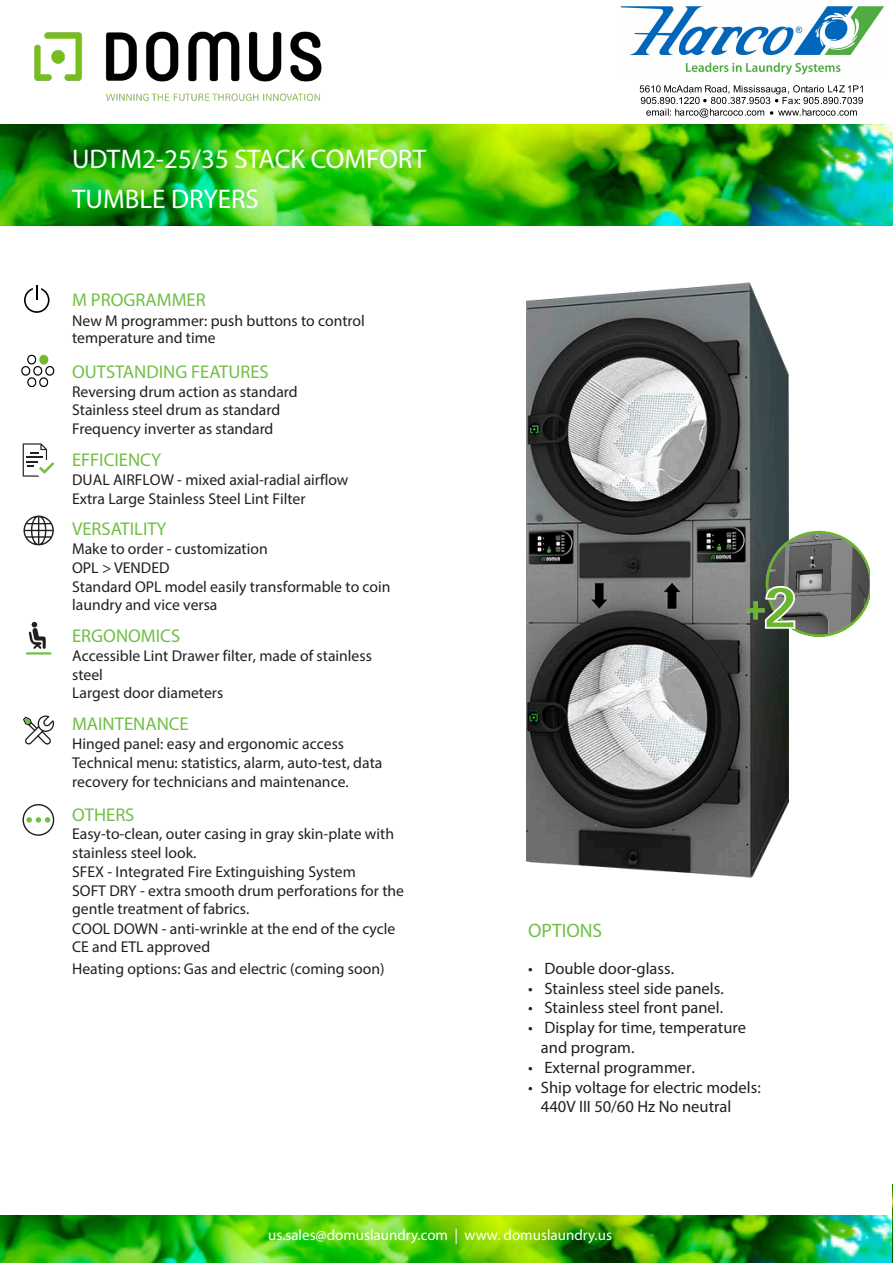
<style>
.page{position:relative;width:893px;height:1263px;background:#fff}
.page>*{position:absolute;margin:0;border:0;box-sizing:border-box;transform-origin:0 0}
.t1{font:27px/40.5px "Myriad Pro";color:#fff}
.t2{font:19.5px "Myriad Pro";color:#71bf44}
.t3{font:18.6px "Myriad Pro";color:#71bf44}
.t4{font:18.6px "Myriad Pro";color:#70be46}
.t5{font:18.45px "Myriad Pro";color:#71bf44}
.t6{font:16.5px/19.8px "Myriad Pro";color:#231f20}
.t7{font:15.6px/18.8px "Myriad Pro";color:#231f20}
.t8{font:15px "Myriad Pro";color:#fff}
</style>
<div class="page">
<img style="left:0;top:124px;width:893px;height:101px">
<img style="left:34px;top:31px;width:288px;height:70px">
<img style="left:0;top:1216px;width:892px;height:47px">
<img style="left:892px;top:1184px;width:1px;height:79px">
<svg style="left:21px;top:354px;width:34px;height:34px"></svg>
<svg style="left:29px;top:622px;width:17px;height:27px"></svg>
<hr style="left:27px;top:652px;width:24px;height:2px;background:#71bf44">
<svg style="left:23px;top:443px;width:31px;height:34px"></svg>
<svg style="left:23px;top:715px;width:31px;height:29px"></svg>
<svg style="left:23px;top:516px;width:31px;height:29px"></svg>
<svg style="left:23px;top:804px;width:31px;height:32px"></svg>
<svg style="left:24px;top:285px;width:26px;height:28px"></svg>
<img style="left:526px;top:282px;width:263px;height:595px">
<img style="left:720px;top:517px;width:149px;height:130px">
<img style="left:620px;top:6px;width:264px;height:112px">
<p class="t1" style="left:72px;top:138px;width:355px">UDTM2-25/35 STACK COMFORT<br>TUMBLE DRYERS</p>
<p class="t5" style="left:72px;top:288px;width:135px">M PROGRAMMER</p>
<p class="t7" style="left:72px;top:312px;width:294px;line-height:17.5px">New M programmer: push buttons to control temperature and time</p>
<p class="t3" style="left:72px;top:360px;width:198px">OUTSTANDING FEATURES</p>
<p class="t7" style="left:72px;top:382px;width:227px">Reversing drum action as standard<br>Stainless steel drum as standard<br>Frequency inverter as standard</p>
<p class="t3" style="left:72px;top:448px;width:90px">EFFICIENCY</p>
<p class="t7" style="left:72px;top:470px;width:278px">DUAL AIRFLOW - mixed axial-radial airflow<br>Extra Large Stainless Steel Lint Filter</p>
<p class="t3" style="left:72px;top:517px;width:96px">VERSATILITY</p>
<p class="t7" style="left:72px;top:539px;width:320px">Make to order - customization<br>OPL &gt; VENDED<br>Standard OPL model easily transformable to coin laundry and vice versa</p>
<p class="t4" style="left:72px;top:624px;width:110px">ERGONOMICS</p>
<p class="t7" style="left:72px;top:646px;width:301px">Accessible Lint Drawer filter, made of stainless steel<br>Largest door diameters</p>
<p class="t4" style="left:72px;top:712px;width:118px">MAINTENANCE</p>
<p class="t7" style="left:72px;top:734px;width:312px">Hinged panel: easy and ergonomic access<br>Technical menu: statistics, alarm, auto-test, data recovery for technicians and maintenance.</p>
<p class="t3" style="left:72px;top:803px;width:64px">OTHERS</p>
<p class="t7" style="left:72px;top:824px;width:333px">Easy-to-clean, outer casing in gray skin-plate with stainless steel look.<br>SFEX - Integrated Fire Extinguishing System<br>SOFT DRY - extra smooth drum perforations for the gentle treatment of fabrics.<br>COOL DOWN - anti-wrinkle at the end of the cycle CE and ETL approved</p>
<p class="t7" style="left:72px;top:959px;width:314px">Heating options: Gas and electric (coming soon)</p>
<p class="t2" style="left:528px;top:918px;width:76px">OPTIONS</p>
<p class="t6" style="left:528px;top:958px;width:147px">• Double door-glass.</p>
<p class="t6" style="left:528px;top:978px;width:197px">• Stainless steel side panels.</p>
<p class="t6" style="left:528px;top:997px;width:196px">• Stainless steel front panel.</p>
<p class="t6" style="left:541px;top:1017px;width:207px;text-indent:-13px">• Display for time, temperature and program.</p>
<p class="t6" style="left:528px;top:1057px;width:168px">• External programmer.</p>
<p class="t6" style="left:541px;top:1078px;width:221px;line-height:18.8px;text-indent:-13px">• Ship voltage for electric models:<br>440V III 50/60 Hz No neutral</p>
<p class="t8" style="left:268px;top:1225px;width:345px">us.sales@domuslaundry.com | www. domuslaundry.us</p>
</div>
